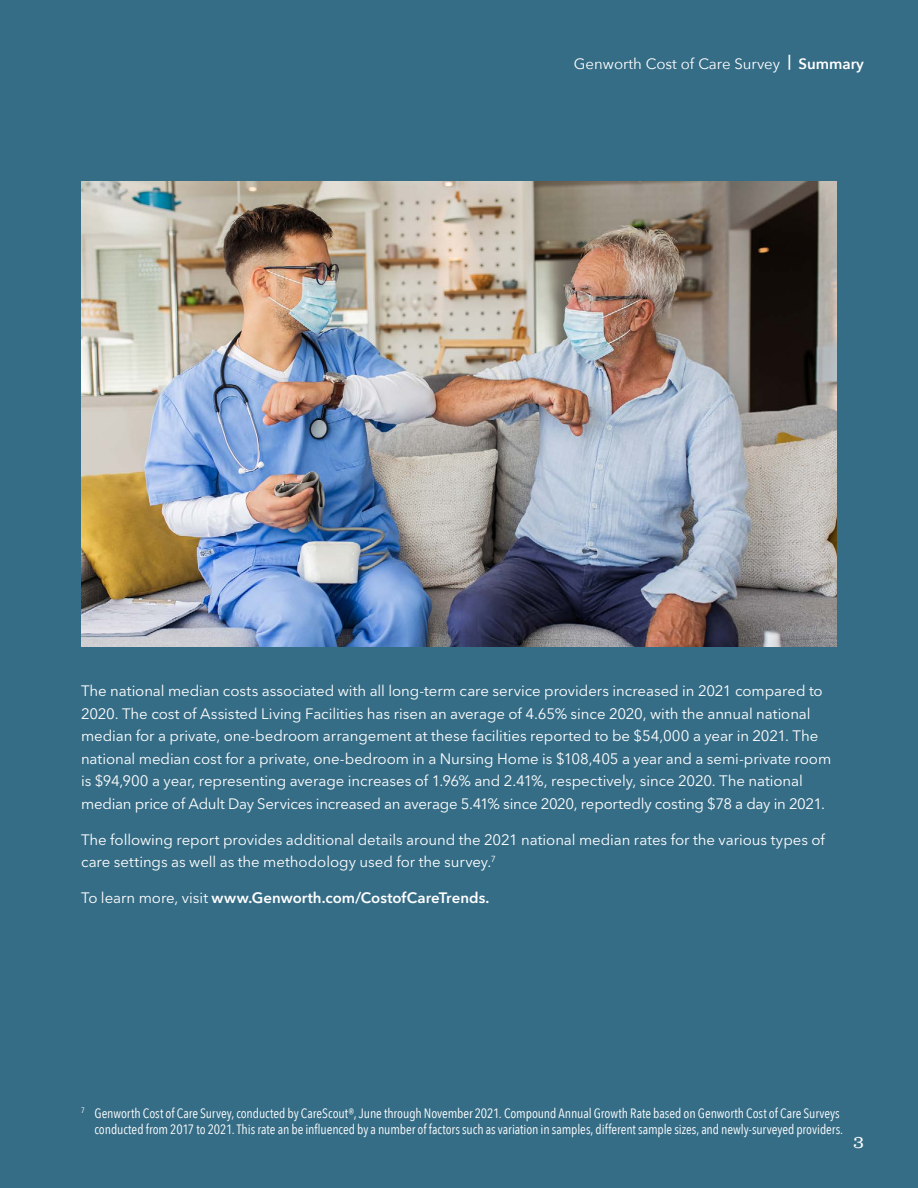
<style>
.page{position:relative;width:918px;height:1188px;background:#366d86}
.page>*{position:absolute;margin:0;border:0;box-sizing:border-box;transform-origin:0 0}
.t1{font:300 18px "Clarendon";color:#fff}
.t2{font:15px/22.5px "Avenir Next LT Pro";letter-spacing:-.005em;color:#fff}
.t3{font:600 15px "Avenir Next LT Pro";color:#fff}
.t4{font:15px "Avenir Next";color:#fff}
.t5{font:13.5px/16.5px "Avenir Next Condensed";letter-spacing:-.005em;color:#fff;text-align:right}
.s1{font-weight:600}
.s2{font-weight:400}
</style>
<div class="page">
<img style="left:81px;top:182px;width:756px;height:464px">
<p class="t4" style="left:574px;top:51px;width:292px">Genworth Cost of Care Survey <sup>|</sup> <span class="s1">Summary</span></p>
<p class="t2" style="left:81px;top:680px;width:752px">The national median costs associated with all long-term care service providers increased in 2021 compared to 2020. The cost of Assisted Living Facilities has risen an average of 4.65% since 2020, with the annual national median for a private, one-bedroom arrangement at these facilities reported to be $54,000 a year in 2021. The national median cost for a private, one-bedroom in a Nursing Home is $108,405 a year and a semi-private room is $94,900 a year, representing average increases of 1.96% and 2.41%, respectively, since 2020. The national median price of Adult Day Services increased an average 5.41% since 2020, reportedly costing $78 a day in 2021.</p>
<p class="t2" style="left:81px;top:828px;width:746px">The following report provides additional details around the 2021 national median rates for the various types of care settings as well as the methodology used for the survey.<sup>7</sup></p>
<p class="t3" style="left:81px;top:889px;width:410px"><span class="s2">To learn more, visit</span> www.Genworth.com/CostofCareTrends.</p>
<p class="t5" style="left:81px;top:1104px;width:764px"><sup>7</sup> Genworth Cost of Care Survey, conducted by CareScout®, June through November 2021. Compound Annual Growth Rate based on Genworth Cost of Care Surveys conducted from 2017 to 2021. This rate an be influenced by a number of factors such as variation in samples, different sample sizes, and newly-surveyed providers.</p>
<p class="t1" style="left:853px;top:1131px;width:12px">3</p>
</div>
